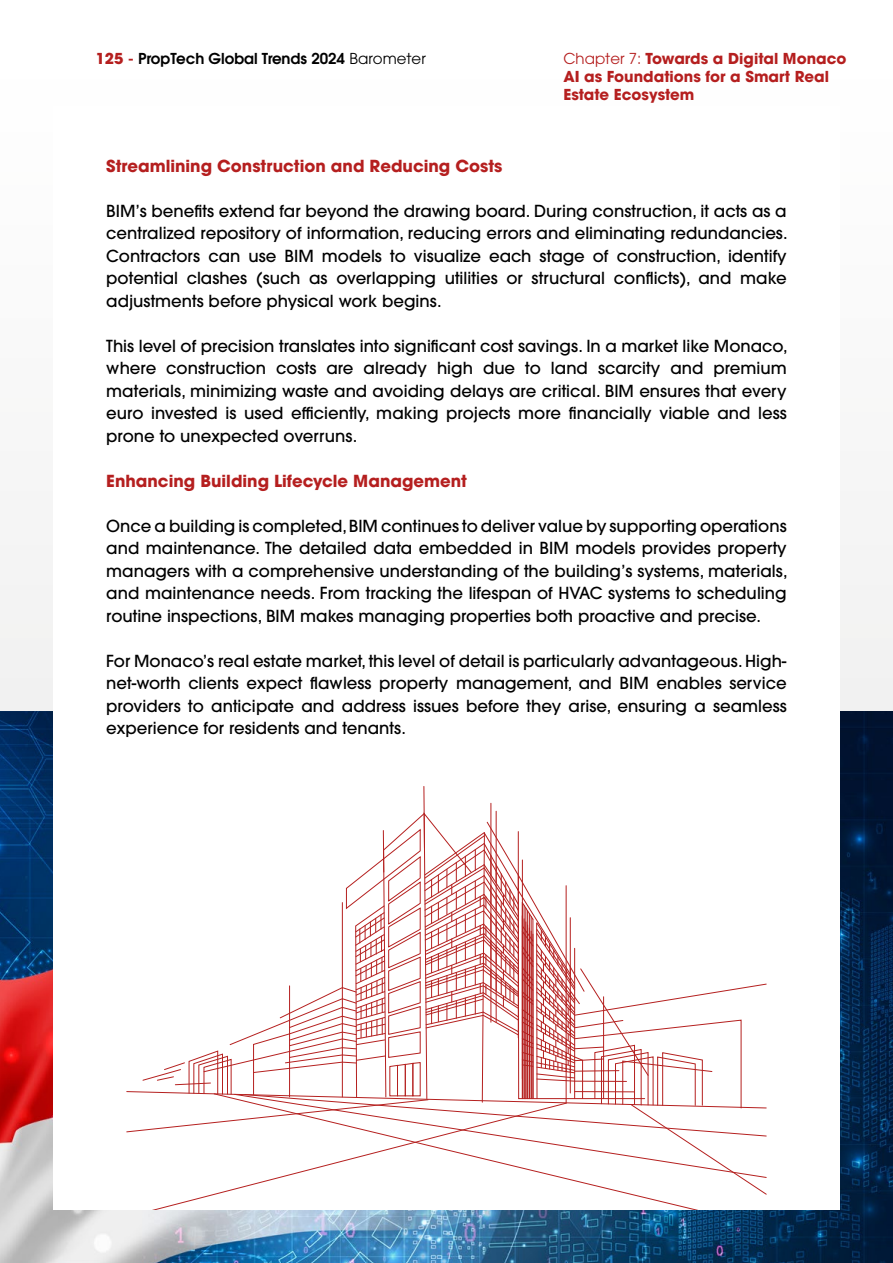
<style>
.page{position:relative;width:893px;height:1263px;background:#fff}
.page>*{position:absolute;margin:0;border:0;box-sizing:border-box;transform-origin:0 0}
.Texte{font:500 16.5px/22.5px "ITC Avant Garde Pro";color:#000;text-align:justify}
.Texte-2{font:700 16.5px "ITC Avant Garde Pro";color:#b51f1f}
.t1{font:700 15px/18px "ITC Avant Garde Pro";color:#b51f1f}
.t2{font:600 15px "ITC Avant Garde Pro";color:#000}
.s1{font-weight:700;color:#b51f1f}
.s2{color:#b51f1f}
.s3{font-weight:400}
</style>
<div class="page">
<img style="left:0;top:710px;width:893px;height:553px">
<div style="left:53px;top:106px;width:787px;height:1104px;background:#fff"></div>
<svg style="left:127px;top:786px;width:639px;height:409px"></svg>
<p class="t2" style="left:96px;top:49px;width:332px"><span class="s1">125</span> <span class="s2">-</span> PropTech Global Trends 2024 <span class="s3">Barometer</span></p>
<p class="t1" style="left:563px;top:50px;width:285px"><span class="s3">Chapter 7:</span> Towards a Digital Monaco<br>AI as Foundations for a Smart Real<br>Estate Ecosystem</p>
<p class="Texte-2" style="left:106px;top:155px;width:398px">Streamlining Construction and Reducing Costs</p>
<p class="Texte" style="left:106px;top:199px;width:683px">BIM’s benefits extend far beyond the drawing board. During construction, it acts as a centralized repository of information, reducing errors and eliminating redundancies.<br>Contractors can use BIM models to visualize each stage of construction, identify potential clashes (such as overlapping utilities or structural conflicts), and make adjustments before physical work begins.</p>
<p class="Texte" style="left:106px;top:334px;width:683px">This level of precision translates into significant cost savings. In a market like Monaco, where construction costs are already high due to land scarcity and premium materials, minimizing waste and avoiding delays are critical. BIM ensures that every euro invested is used efficiently, making projects more financially viable and less prone to unexpected overruns.</p>
<p class="Texte-2" style="left:106px;top:470px;width:362px">Enhancing Building Lifecycle Management</p>
<p class="Texte" style="left:106px;top:514px;width:683px">Once a building is completed, BIM continues to deliver value by supporting operations and maintenance. The detailed data embedded in BIM models provides property managers with a comprehensive understanding of the building’s systems, materials, and maintenance needs. From tracking the lifespan of HVAC systems to scheduling routine inspections, BIM makes managing properties both proactive and precise.</p>
<p class="Texte" style="left:106px;top:649px;width:682px">For Monaco’s real estate market, this level of detail is particularly advantageous. High&shy;net-worth clients expect flawless property management, and BIM enables service providers to anticipate and address issues before they arise, ensuring a seamless experience for residents and tenants.</p>
</div>
